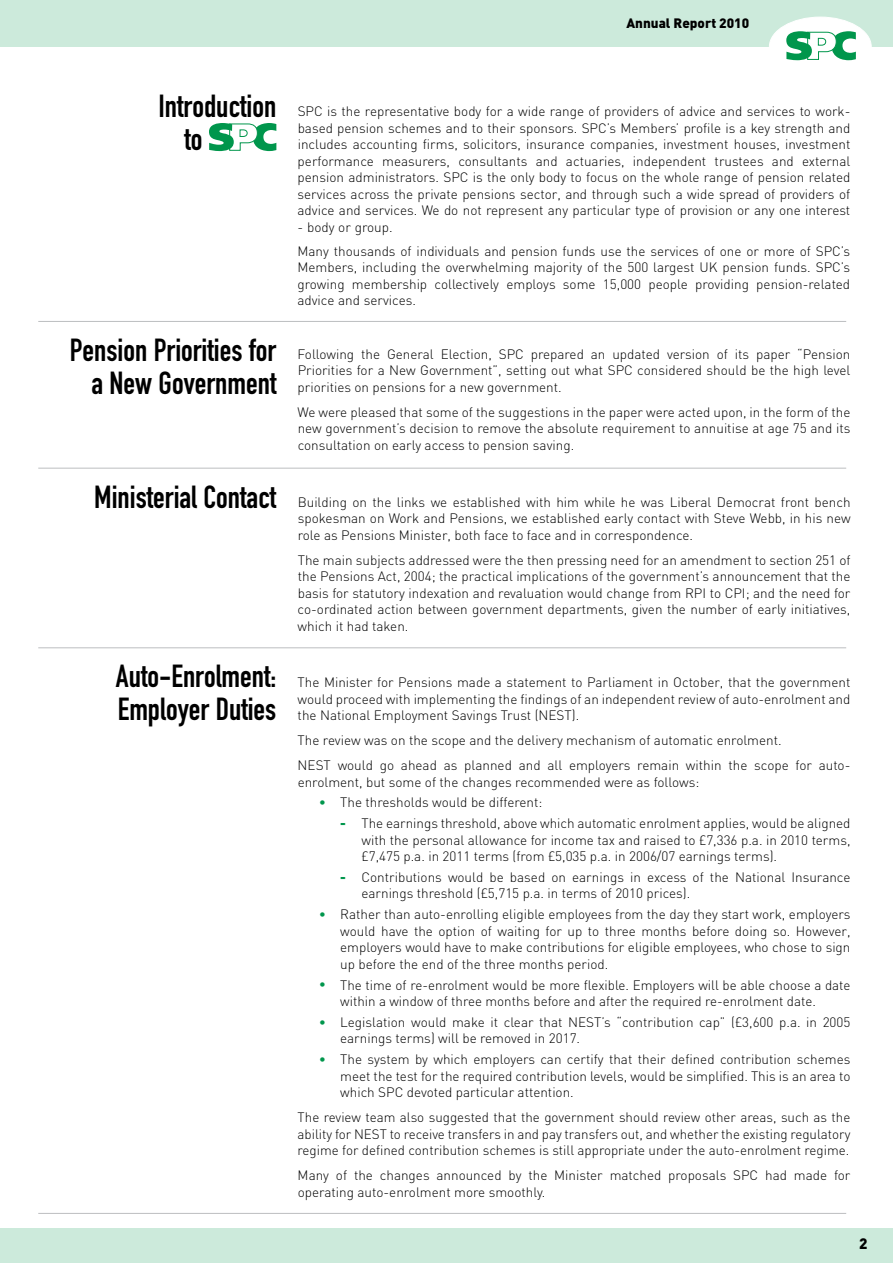
<style>
.page{position:relative;width:893px;height:1263px;background:#fff}
.page>*{position:absolute;margin:0;border:0;box-sizing:border-box;transform-origin:0 0}
.t1{font:31.5px/33px "DIN Engschrift";color:#000}
.t2{font:900 15px "DIN";color:#000}
.t3{font:300 13.5px/16.5px "DIN";color:#000;text-align:justify}
.t4{font:900 13.5px "DIN";color:#000}
.s1{color:#00964c}
.s2{font-weight:900;color:#00964c}
</style>
<div class="page">
<div style="left:0;top:0;width:893px;height:47px;background:#cceadb"></div>
<div style="left:0;top:1229px;width:893px;height:34px;background:#cceadb"></div>
<svg style="left:209px;top:123px;width:67px;height:28px"></svg>
<hr style="left:38px;top:321px;width:808px;height:1px;background:#bcbec0">
<hr style="left:38px;top:468px;width:808px;height:1px;background:#bcbec0">
<hr style="left:38px;top:647px;width:808px;height:1px;background:#bcbec0">
<hr style="left:38px;top:1213px;width:808px;height:1px;background:#bcbec0">
<div style="left:769px;top:17px;width:102px;height:59px;background:#fff;border-radius:50%"></div>
<div style="left:769px;top:17px;width:102px;height:60px;border:1px solid #fff;border-radius:50%"></div>
<svg style="left:786px;top:31px;width:70px;height:29px"></svg>
<p class="t4" style="left:626px;top:14px;width:124px">Annual Report 2010</p>
<h1 class="t1" style="left:184px;top:90px;width:93px;text-indent:-26px">Introduction to</h1>
<h1 class="t1" style="left:70px;top:334px;width:208px;text-align:right">Pension Priorities for a New Government</h1>
<h1 class="t1" style="left:94px;top:480px;width:184px">Ministerial Contact</h1>
<h1 class="t1" style="left:116px;top:660px;width:162px">Auto-Enrolment:<br>Employer Duties</h1>
<p class="t3" style="left:298px;top:103px;width:554px">SPC is the representative body for a wide range of providers of advice and services to work&shy;based pension schemes and to their sponsors. SPC’s Members’ profile is a key strength and includes accounting firms, solicitors, insurance companies, investment houses, investment performance measurers, consultants and actuaries, independent trustees and external pension administrators. SPC is the only body to focus on the whole range of pension related services across the private pensions sector, and through such a wide spread of providers of advice and services. We do not represent any particular type of provision or any one interest</p>
<p class="t3" style="left:297px;top:215px;width:554px;line-height:24px">- body or group.<br>Many thousands of individuals and pension funds use the services of one or more of SPC’s</p>
<p class="t3" style="left:297px;top:259px;width:554px">Members, including the overwhelming majority of the 500 largest UK pension funds. SPC’s growing membership collectively employs some 15,000 people providing pension-related advice and services.</p>
<p class="t3" style="left:298px;top:345px;width:554px">Following the General Election, SPC prepared an updated version of its paper “Pension Priorities for a New Government”, setting out what SPC considered should be the high level priorities on pensions for a new government.</p>
<p class="t3" style="left:298px;top:403px;width:554px">We were pleased that some of the suggestions in the paper were acted upon, in the form of the new government’s decision to remove the absolute requirement to annuitise at age 75 and its consultation on early access to pension saving.</p>
<p class="t3" style="left:298px;top:493px;width:554px">Building on the links we established with him while he was Liberal Democrat front bench spokesman on Work and Pensions, we established early contact with Steve Webb, in his new role as Pensions Minister, both face to face and in correspondence.</p>
<p class="t3" style="left:298px;top:551px;width:554px">The main subjects addressed were the then pressing need for an amendment to section 251 of the Pensions Act, 2004; the practical implications of the government’s announcement that the basis for statutory indexation and revaluation would change from RPI to CPI; and the need for co-ordinated action between government departments, given the number of early initiatives, which it had taken.</p>
<p class="t3" style="left:298px;top:674px;width:554px">The Minister for Pensions made a statement to Parliament in October, that the government would proceed with implementing the findings of an independent review of auto-enrolment and the National Employment Savings Trust (NEST).</p>
<p class="t3" style="left:298px;top:728px;width:554px;line-height:25px">The review was on the scope and the delivery mechanism of automatic enrolment.<br>NEST would go ahead as planned and all employers remain within the scope for auto-</p>
<p class="t3" style="left:298px;top:773px;width:403px">enrolment, but some of the changes recommended were as follows:</p>
<p class="t3" style="left:319px;top:794px;width:225px"><span class="s1">•</span> The thresholds would be different:</p>
<p class="t3" style="left:361px;top:815px;width:491px;text-indent:-21px"><span class="s2">-</span> The earnings threshold, above which automatic enrolment applies, would be aligned with the personal allowance for income tax and raised to £7,336 p.a. in 2010 terms, £7,475 p.a. in 2011 terms (from £5,035 p.a. in 2006/07 earnings terms).</p>
<p class="t3" style="left:361px;top:869px;width:490px;text-indent:-21px"><span class="s2">-</span> Contributions would be based on earnings in excess of the National Insurance earnings threshold (£5,715 p.a. in terms of 2010 prices).</p>
<p class="t3" style="left:340px;top:906px;width:512px;text-indent:-21px"><span class="s1">•</span> Rather than auto-enrolling eligible employees from the day they start work, employers would have the option of waiting for up to three months before doing so. However, employers would have to make contributions for eligible employees, who chose to sign up before the end of the three months period.</p>
<p class="t3" style="left:340px;top:976px;width:512px;text-indent:-21px"><span class="s1">•</span> The time of re-enrolment would be more flexible. Employers will be able choose a date within a window of three months before and after the required re-enrolment date.</p>
<p class="t3" style="left:340px;top:1013px;width:512px;text-indent:-21px"><span class="s1">•</span> Legislation would make it clear that NEST’s “contribution cap” (£3,600 p.a. in 2005 earnings terms) will be removed in 2017.</p>
<p class="t3" style="left:340px;top:1051px;width:512px;text-indent:-21px"><span class="s1">•</span> The system by which employers can certify that their defined contribution schemes meet the test for the required contribution levels, would be simplified. This is an area to which SPC devoted particular attention.</p>
<p class="t3" style="left:298px;top:1109px;width:554px">The review team also suggested that the government should review other areas, such as the ability for NEST to receive transfers in and pay transfers out, and whether the existing regulatory regime for defined contribution schemes is still appropriate under the auto-enrolment regime.</p>
<p class="t3" style="left:298px;top:1167px;width:554px">Many of the changes announced by the Minister matched proposals SPC had made for operating auto-enrolment more smoothly.</p>
<p class="t2" style="left:859px;top:1233px;width:10px">2</p>
</div>
